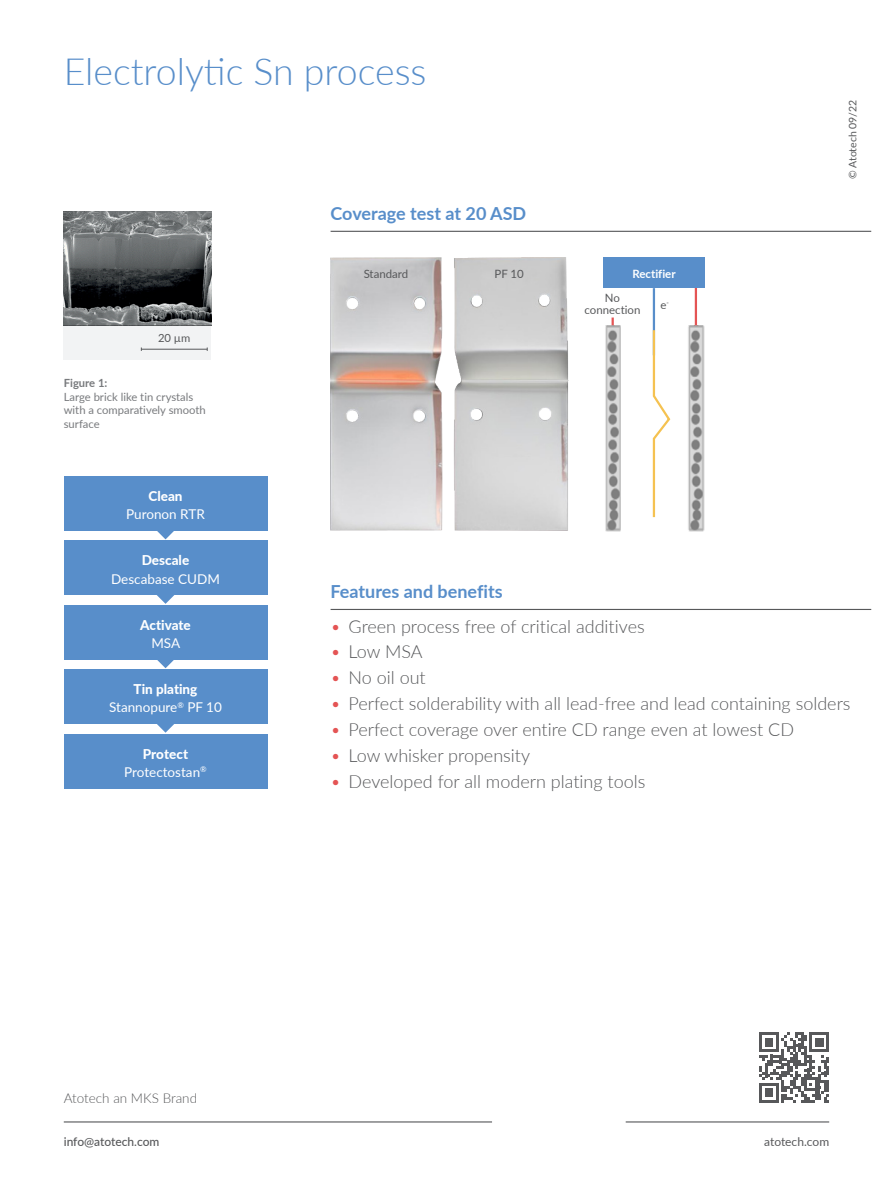
<style>
.page{position:relative;width:893px;height:1191px;background:#fff}
.page>*{position:absolute;margin:0;border:0;box-sizing:border-box;transform-origin:0 0}
.t1{font:300 37.5px "Lato";color:#588eca}
.t2{font:300 18px "Lato";color:#57585a}
.t3{font:700 18px "Lato";color:#588eca}
.t4{font:13.5px "Lato";color:#fff}
.t5{font:900 13.5px "Lato";color:#fff}
.t6{font:300 13.5px "Lato";color:#57585a}
.t7{font:500 12px "Lato";letter-spacing:-.005em;color:#57585a}
.t8{font:12px "Lato";color:#57585a}
.t9{font:11.4px "Lato";color:#57585a}
.t10{font:700 11.4px "Lato";color:#fff}
.t11{font:11.25px/13.5px "Lato";color:#787a7d}
.t12{font:11.25px "Lato";color:#57585a}
.t13{font:10.5px "Lato";color:#57585a}
.s1{font-weight:700}
.s2{color:#e45454}
</style>
<div class="page">
<hr style="left:331px;top:231px;width:540px;height:1px;background:#57585a">
<hr style="left:331px;top:609px;width:540px;height:1px;background:#57585a">
<div style="left:64px;top:211px;width:147px;height:148px;background:#f2f3f4"></div>
<img style="left:64px;top:211px;width:147px;height:114px">
<hr style="left:141px;top:349px;width:66px;height:1px;background:#57585a">
<div style="left:603px;top:257px;width:101px;height:31px;background:#588eca"></div>
<svg style="left:611px;top:288px;width:86px;height:231px"></svg>
<img style="left:605px;top:325px;width:15px;height:207px">
<img style="left:686px;top:325px;width:19px;height:207px">
<img style="left:330px;top:257px;width:239px;height:273px">
<svg style="left:137px;top:530px;width:58px;height:9px"></svg>
<div style="left:64px;top:476px;width:203px;height:54px;background:#588eca"></div>
<svg style="left:157px;top:595px;width:18px;height:9px"></svg>
<div style="left:64px;top:541px;width:203px;height:54px;background:#588eca"></div>
<svg style="left:137px;top:659px;width:58px;height:9px"></svg>
<div style="left:64px;top:605px;width:203px;height:54px;background:#588eca"></div>
<svg style="left:137px;top:723px;width:58px;height:9px"></svg>
<div style="left:64px;top:669px;width:203px;height:54px;background:#588eca"></div>
<div style="left:64px;top:734px;width:203px;height:54px;background:#588eca"></div>
<hr style="left:626px;top:1121px;width:203px;height:1px;background:#57585a">
<svg style="left:759px;top:1032px;width:70px;height:70px"></svg>
<hr style="left:64px;top:1121px;width:428px;height:1px;background:#57585a">
<p class="t1" style="left:64px;top:45px;width:364px">Electrolytic Sn process</p>
<p class="t3" style="left:331px;top:200px;width:197px">Coverage test at 20 ASD</p>
<p class="t9" style="left:364px;top:265px;width:46px">Standard</p>
<p class="t9" style="left:494px;top:265px;width:31px">PF 10</p>
<p class="t10" style="left:632px;top:265px;width:45px">Rectifier</p>
<p class="t12" style="left:158px;top:330px;width:34px">20 µm</p>
<p class="t11" style="left:64px;top:376px;width:143px"><span class="s1">Figure 1:<br></span>Large brick like tin crystals with a comparatively smooth surface</p>
<p class="t9" style="left:605px;top:289px;width:17px">No</p>
<p class="t9" style="left:584px;top:301px;width:57px">connection</p>
<p class="t9" style="left:660px;top:296px;width:10px">e<sup>-</sup></p>
<p class="t13" style="left:845px;top:179px;width:81px;rotate:-90deg">© Atotech 09/22</p>
<p class="t5" style="left:148px;top:486px;width:36px">Clean</p>
<p class="t4" style="left:126px;top:504px;width:80px">Puronon RTR</p>
<p class="t5" style="left:142px;top:550px;width:49px">Descale</p>
<p class="t4" style="left:111px;top:569px;width:110px">Descabase CUDM</p>
<p class="t5" style="left:140px;top:615px;width:52px">Activate</p>
<p class="t4" style="left:151px;top:633px;width:30px">MSA</p>
<p class="t5" style="left:134px;top:679px;width:65px">Tin plating</p>
<p class="t4" style="left:109px;top:698px;width:114px">Stannopure<sup>®</sup> PF 10</p>
<p class="t5" style="left:143px;top:744px;width:47px">Protect</p>
<p class="t4" style="left:124px;top:762px;width:84px">Protectostan<sup>®</sup></p>
<p class="t3" style="left:331px;top:578px;width:174px">Features and benefits</p>
<p class="t2" style="left:331px;top:613px;width:316px"><span class="s2">•</span> Green process free of critical additives</p>
<p class="t2" style="left:331px;top:639px;width:94px"><span class="s2">•</span> Low MSA</p>
<p class="t2" style="left:331px;top:665px;width:97px"><span class="s2">•</span> No oil out</p>
<p class="t2" style="left:331px;top:691px;width:521px"><span class="s2">•</span> Perfect solderability with all lead-free and lead containing solders</p>
<p class="t2" style="left:331px;top:717px;width:465px"><span class="s2">•</span> Perfect coverage over entire CD range even at lowest CD</p>
<p class="t2" style="left:331px;top:743px;width:201px"><span class="s2">•</span> Low whisker propensity</p>
<p class="t2" style="left:331px;top:769px;width:316px"><span class="s2">•</span> Developed for all modern plating tools</p>
<p class="t6" style="left:64px;top:1088px;width:135px">Atotech an MKS Brand</p>
<p class="t7" style="left:64px;top:1132px;width:97px">info@atotech.com</p>
<p class="t8" style="left:764px;top:1133px;width:67px">atotech.com</p>
</div>
